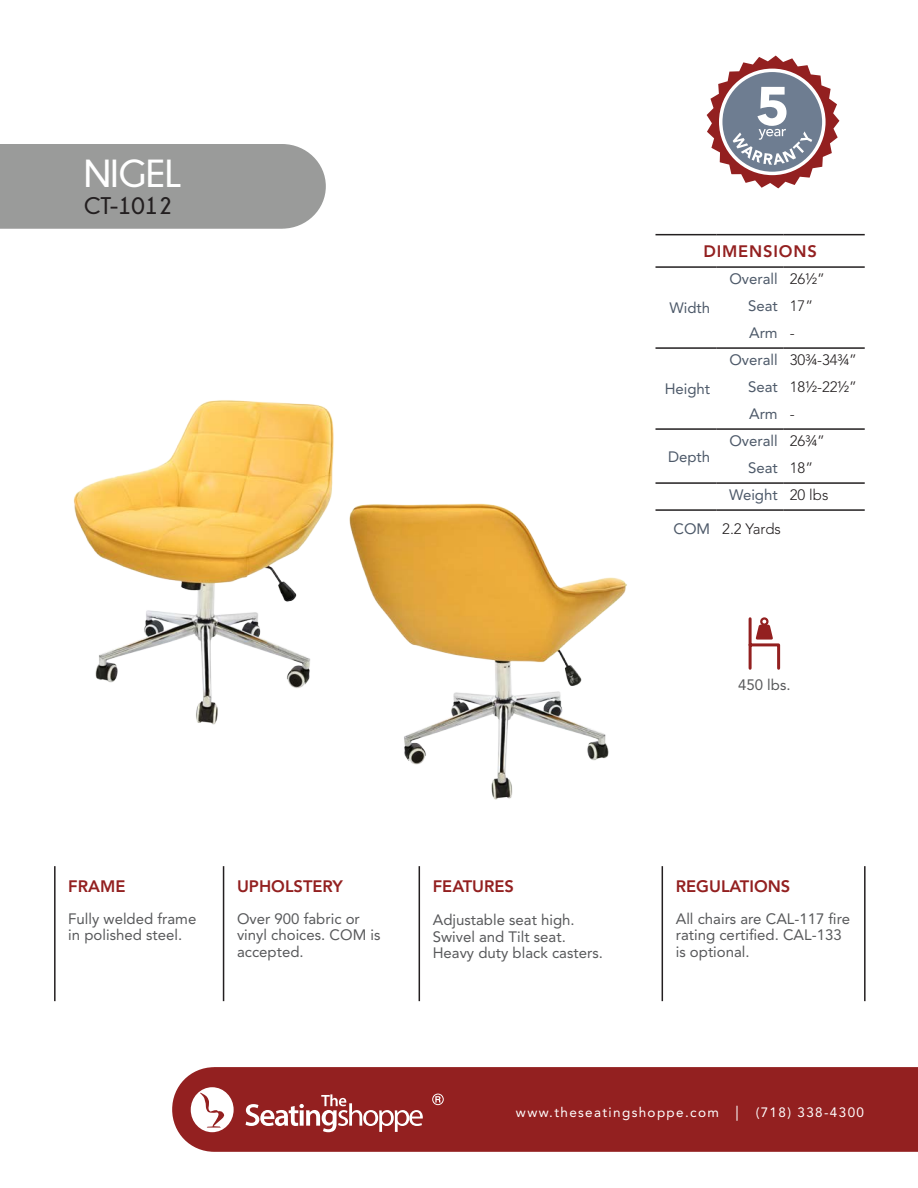
<style>
.page{position:relative;width:918px;height:1188px;background:#fff}
.page>*{position:absolute;margin:0;border:0;box-sizing:border-box;transform-origin:0 0}
.t1{font:700 39px "Champagne&Limousines";color:#fff}
.t2{font:700 24px "Champagne&Limousines";color:#231f20}
.t3{font:800 16.5px "Avenir LT Std";color:#932020}
.t4{font:800 16.5px "Avenir LT Std";letter-spacing:.05em;color:#932020}
.t5{font:15px/16.5px "Avenir LT Std";color:#58595b}
.t6{font:15px/27px "Avenir LT Std";color:#4d5969}
.t7{font:300 15px/27px "Avenir LT Std";color:#231f20;text-align:justify}
.t8{font:13.5px "Avenir LT Std";letter-spacing:.1em;color:#fff}
.s1{font-weight:300;color:#231f20}
.s2{font-weight:400;color:#4d5969}
.s3{font-size:15px}
</style>
<div class="page">
<div style="left:172px;top:1067px;width:746px;height:85px;background:#932020"></div>
<svg style="left:246px;top:1094px;width:177px;height:38px"></svg>
<svg style="left:191px;top:1087px;width:43px;height:45px"></svg>
<div style="left:0;top:144px;width:326px;height:85px;background:#9a9b9a"></div>
<div style="left:432px;top:1094px;width:12px;height:11px;border:1px solid #fff;border-radius:50%"></div>
<svg style="left:435px;top:1096px;width:6px;height:7px"></svg>
<img style="left:73px;top:400px;width:261px;height:325px">
<img style="left:349px;top:503px;width:278px;height:297px">
<hr style="left:656px;top:347px;width:60px;height:2px;background:#231f20">
<hr style="left:716px;top:347px;width:68px;height:2px;background:#231f20">
<hr style="left:784px;top:347px;width:81px;height:2px;background:#231f20">
<hr style="left:656px;top:428px;width:60px;height:2px;background:#231f20">
<hr style="left:716px;top:428px;width:68px;height:2px;background:#231f20">
<hr style="left:784px;top:428px;width:81px;height:2px;background:#231f20">
<hr style="left:656px;top:482px;width:60px;height:2px;background:#231f20">
<hr style="left:716px;top:482px;width:68px;height:2px;background:#231f20">
<hr style="left:784px;top:482px;width:81px;height:2px;background:#231f20">
<hr style="left:656px;top:509px;width:60px;height:2px;background:#231f20">
<hr style="left:716px;top:509px;width:68px;height:2px;background:#231f20">
<hr style="left:784px;top:509px;width:81px;height:2px;background:#231f20">
<hr style="left:656px;top:234px;width:60px;height:1px;background:#231f20">
<hr style="left:716px;top:234px;width:68px;height:1px;background:#231f20">
<hr style="left:784px;top:234px;width:81px;height:1px;background:#231f20">
<hr style="left:656px;top:266px;width:60px;height:2px;background:#231f20">
<hr style="left:716px;top:266px;width:68px;height:2px;background:#231f20">
<hr style="left:784px;top:266px;width:81px;height:2px;background:#231f20">
<hr style="left:223px;top:866px;width:1px;height:135px;background:#231f20">
<hr style="left:419px;top:866px;width:1px;height:135px;background:#231f20">
<hr style="left:54px;top:866px;width:2px;height:135px;background:#231f20">
<hr style="left:662px;top:866px;width:1px;height:135px;background:#231f20">
<hr style="left:864px;top:866px;width:2px;height:135px;background:#231f20">
<svg style="left:707px;top:56px;width:132px;height:132px"></svg>
<svg style="left:748px;top:617px;width:33px;height:53px"></svg>
<div style="left:760px;top:617px;width:9px;height:9px;border:2px solid #932020;border-radius:50%"></div>
<h1 class="t1" style="left:84px;top:152px;width:99px">NIGEL</h1>
<h2 class="t2" style="left:84px;top:192px;width:90px">CT-1012</h2>
<p class="t4" style="left:703px;top:242px;width:115px">DIMENSIONS</p>
<p class="t6" style="left:669px;top:295px;width:42px">Width</p>
<p class="t6" style="left:665px;top:376px;width:47px">Height</p>
<p class="t6" style="left:748px;top:266px;width:78px;text-indent:-19px">Overall <span class="s1">26½”<br></span>Seat <span class="s1">17”<br></span>Arm <span class="s1">-</span></p>
<p class="t7" style="left:748px;top:347px;width:111px;text-indent:-19px"><span class="s2">Overall</span> 30¾-34¾” <span class="s2">Seat</span> 18½-22½” <span class="s2">Arm</span> -</p>
<p class="t6" style="left:729px;top:428px;width:101px;text-align:center">Overall <span class="s1">26¾”<br></span>Seat <span class="s1">18”<br></span>Weight <span class="s1">20 lbs</span></p>
<p class="t7" style="left:674px;top:516px;width:109px"><span class="s2">COM</span> 2.2 Yards</p>
<p class="t6" style="left:668px;top:443px;width:44px">Depth</p>
<p class="t6" style="left:710px;top:671px;width:50px">350 lbs</p>
<p class="t5" style="left:738px;top:676px;width:54px">450 lbs.</p>
<p class="t3" style="left:68px;top:877px;width:59px">FRAME</p>
<p class="t5" style="left:68px;top:910px;width:130px">Fully welded frame in polished steel.</p>
<p class="t3" style="left:237px;top:877px;width:107px">UPHOLSTERY</p>
<p class="t5" style="left:237px;top:910px;width:145px">Over 900 fabric or vinyl choices. COM is accepted.</p>
<p class="t3" style="left:433px;top:877px;width:83px">FEATURES</p>
<p class="t5" style="left:433px;top:912px;width:172px">Adjustable seat high.<br>Swivel and Tilt seat.<br>Heavy duty black casters.</p>
<p class="t3" style="left:676px;top:877px;width:116px">REGULATIONS</p>
<p class="t5" style="left:676px;top:910px;width:176px">All chairs are CAL-117 fire rating certified. CAL-133 is optional.</p>
<p class="t8" style="left:516px;top:1104px;width:350px">www.theseatingshoppe.com <span class="s3">|</span> (718) 338-4300</p>
</div>
